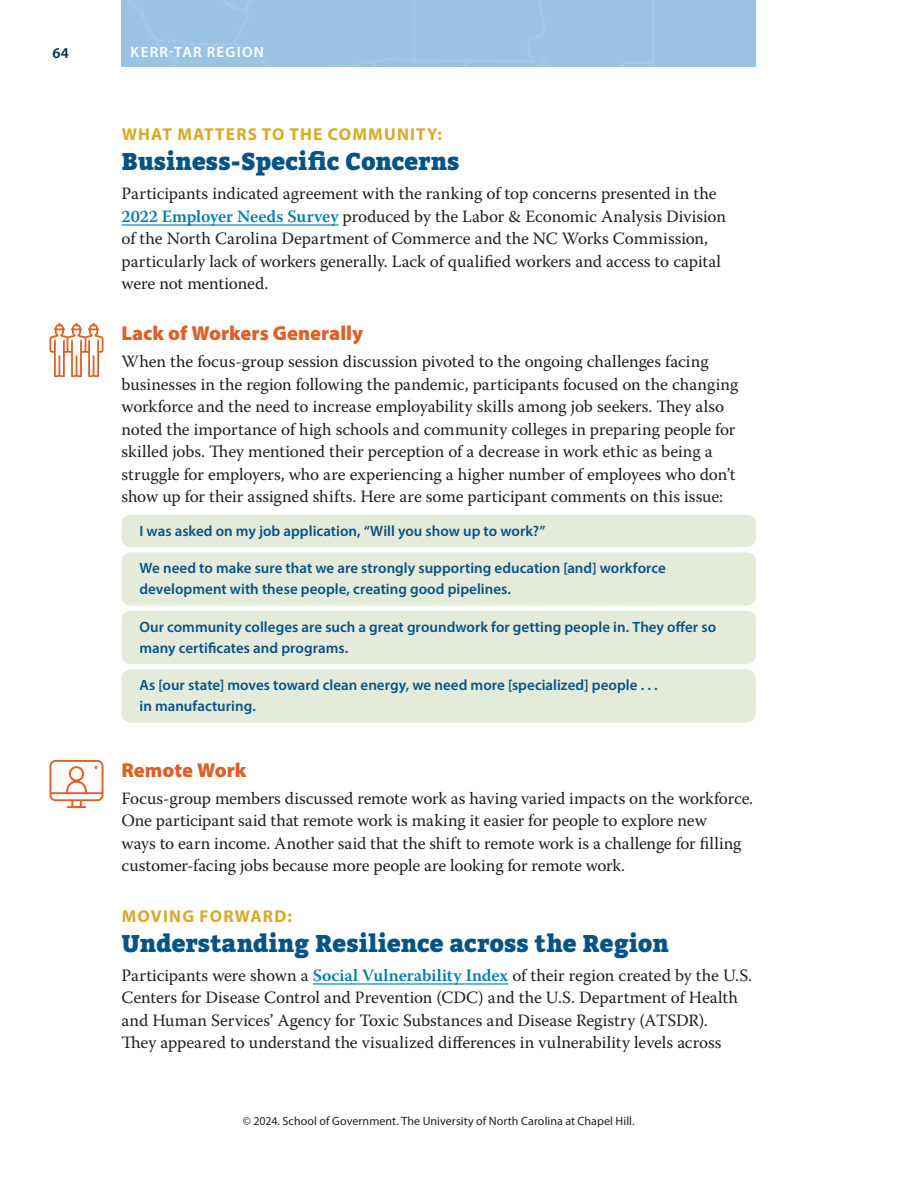
<style>
.page{position:relative;width:918px;height:1188px;background:#fff}
.page>*{position:absolute;margin:0;border:0;box-sizing:border-box;transform-origin:0 0}
.RS_A_head_-_stacked{font:900 24px "Bitter";color:#075384}
.RS_B_head{font:900 20.25px "Myriad Pro";color:#de6027}
._01_BT__no_indent{font:17.25px/22.5px "Warnock Pro";letter-spacing:-.005em;color:#231f20}
.RS_A_head_-_stacked-2{font:700 17.25px "Myriad Pro";letter-spacing:.07em;color:#d5ab27}
.Pull_Quote_1{font:600 15px/21px "Myriad Pro";color:#075384}
.Pull_Quote_1-last{font:600 15px/21px "Myriad Pro";color:#075384}
.t1{font:600 15px "Myriad Pro";letter-spacing:.08em;color:#fff}
.t2{font:600 15px "Myriad Pro";color:#092940}
.t3{font:12px "Myriad Pro";letter-spacing:.005em;color:#231f20}
.s1{font-weight:600;color:#007fae}
</style>
<div class="page">
<div style="left:122px;top:0;width:634px;height:67px;background:#9ac2e3"></div>
<hr style="left:122px;top:224px;width:217px;height:2px;background:#007fae">
<div style="left:122px;top:515px;width:634px;height:32px;background:#e4ebdb;border-radius:9px"></div>
<div style="left:122px;top:552px;width:634px;height:54px;background:#e4ebdb;border-radius:9px"></div>
<div style="left:122px;top:611px;width:634px;height:53px;background:#e4ebdb;border-radius:9px"></div>
<div style="left:122px;top:669px;width:634px;height:54px;background:#e4ebdb;border-radius:9px"></div>
<hr style="left:313px;top:983px;width:195px;height:2px;background:#007fae">
<svg style="left:50px;top:323px;width:54px;height:54px"></svg>
<svg style="left:50px;top:760px;width:54px;height:48px"></svg>
<p class="t2" style="left:53px;top:43px;width:18px">64</p>
<p class="t1" style="left:131px;top:42px;width:20px">Kerr</p>
<p class="t1" style="left:169px;top:42px;width:66px">-Tar REGIO</p>
<p class="t1" style="left:254px;top:42px;width:12px">N</p>
<p class="RS_A_head_-_stacked-2" style="left:122px;top:123px;width:322px">WHAT MATTERS TO THE COMMUNITY:</p>
<p class="RS_A_head_-_stacked" style="left:122px;top:148px;width:340px">Business-Specific Concerns</p>
<p class="_01_BT__no_indent" style="left:122px;top:182px;width:606px">Participants indicated agreement with the ranking of top concerns presented in the <span class="s1">2022 Employer Needs Survey</span> produced by the Labor &amp; Economic Analysis Division of the North Carolina Department of Commerce and the NC Works Commission, particularly lack of workers generally. Lack of qualified workers and access to capital were not mentioned.</p>
<p class="RS_B_head" style="left:122px;top:319px;width:243px">Lack of Workers Generally</p>
<p class="_01_BT__no_indent" style="left:122px;top:350px;width:618px">When the focus-group session discussion pivoted to the ongoing challenges facing businesses in the region following the pandemic, participants focused on the changing workforce and the need to increase employability skills among job seekers. They also noted the importance of high schools and community colleges in preparing people for skilled jobs. They mentioned their perception of a decrease in work ethic as being a struggle for employers, who are experiencing a higher number of employees who don’t show up for their assigned shifts. Here are some participant comments on this issue:</p>
<p class="Pull_Quote_1" style="left:140px;top:520px;width:408px">I was asked on my job application, “Will you show up to work?”</p>
<p class="Pull_Quote_1" style="left:140px;top:557px;width:528px">We need to make sure that we are strongly supporting education [and] workforce development with these people, creating good pipelines.</p>
<p class="Pull_Quote_1" style="left:140px;top:616px;width:578px">Our community colleges are such a great groundwork for getting people in. They offer so many certificates and programs.</p>
<p class="Pull_Quote_1-last" style="left:140px;top:674px;width:518px">As [our state] moves toward clean energy, we need more [specialized] people . . . in manufacturing.</p>
<p class="RS_B_head" style="left:122px;top:756px;width:127px">Remote Work</p>
<p class="_01_BT__no_indent" style="left:122px;top:787px;width:633px">Focus-group members discussed remote work as having varied impacts on the workforce.<br>One participant said that remote work is making it easier for people to explore new<br>ways to earn income. Another said that the shift to remote work is a challenge for filling customer-facing jobs because more people are looking for remote work.</p>
<p class="RS_A_head_-_stacked-2" style="left:122px;top:905px;width:172px">MOVING FORWARD:</p>
<p class="RS_A_head_-_stacked" style="left:122px;top:929px;width:549px">Understanding Resilience across the Region</p>
<p class="_01_BT__no_indent" style="left:122px;top:964px;width:632px">Participants were shown a <span class="s1">Social Vulnerability Index</span> of their region created by the U.S.<br>Centers for Disease Control and Prevention (CDC) and the U.S. Department of Health and Human Services’ Agency for Toxic Substances and Disease Registry (ATSDR).<br>They appeared to understand the visualized differences in vulnerability levels across</p>
<p class="t3" style="left:243px;top:1114px;width:393px">© 2024. School of Government. The University of North Carolina at Chapel Hill.</p>
</div>
